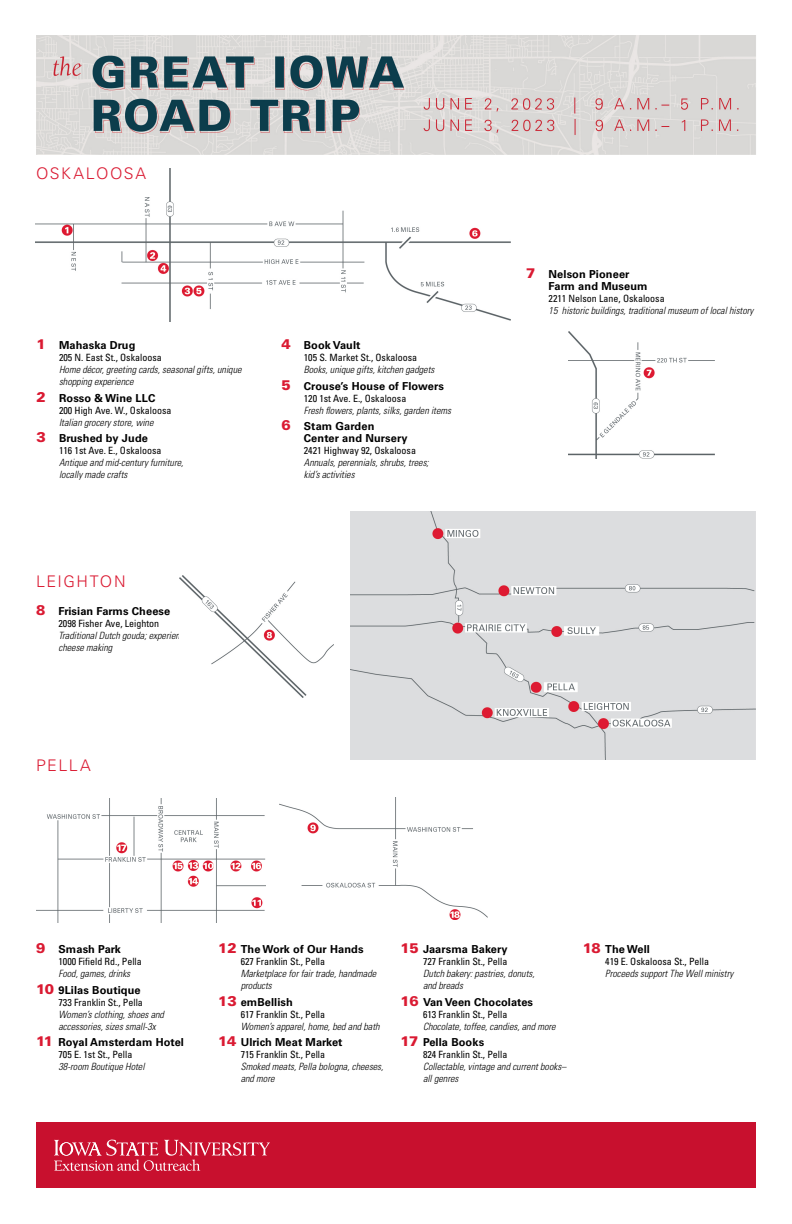
<style>
.page{position:relative;width:792px;height:1224px;background:#fff}
.page>*{position:absolute;margin:0;border:0;box-sizing:border-box;transform-origin:0 0}
.t1{font:300 16px "Univers LT Std";letter-spacing:.095em;color:#da1a32}
.t2{font:700 11px/12px "Univers LT Std";letter-spacing:.01em;color:#000}
.P1{font:italic 300 condensed 10px/12px "Univers LT Std";color:#000}
.t3{font:condensed 10px "Univers LT Std";color:#000}
.s1{font-weight:900;font-size:14px;color:#da1a32}
</style>
<div class="page">
<img style="left:36px;top:168px;width:474px;height:153px">
<div style="left:36px;top:1122px;width:720px;height:66px;background:#c8102e"></div>
<svg style="left:54px;top:1140px;width:216px;height:31px"></svg>
<img style="left:569px;top:332px;width:146px;height:127px">
<img style="left:180px;top:576px;width:154px;height:122px">
<img style="left:36px;top:799px;width:229px;height:124px">
<img style="left:279px;top:797px;width:208px;height:123px">
<div style="left:351px;top:512px;width:405px;height:247px;background:#dcdddf"></div>
<img style="left:36px;top:36px;width:720px;height:118px">
<h1 class="t1" style="left:36px;top:164px;width:112px">OSKALOOSA</h1>
<h1 class="t1" style="left:36px;top:166px;width:112px">OSKALOOSA</h1>
<h2 class="t2" style="left:37px;top:339px;width:100px"><span class="s1">1</span> Mahaska Drug</h2>
<h3 class="t3" style="left:59px;top:351px;width:104px">205 N. East St., Oskaloosa</h3>
<p class="P1" style="left:59px;top:364px;width:184px">Home décor, greeting cards, seasonal gifts, unique shopping experience</p>
<h2 class="t2" style="left:37px;top:392px;width:120px"><span class="s1">2</span> Rosso &amp; Wine LLC</h2>
<h3 class="t3" style="left:59px;top:404px;width:114px">200 High Ave. W., Oskaloosa</h3>
<p class="P1" style="left:59px;top:416px;width:96px">Italian grocery store, wine</p>
<h2 class="t2" style="left:37px;top:432px;width:113px"><span class="s1">3</span> Brushed by Jude</h2>
<h3 class="t3" style="left:59px;top:444px;width:104px">116 1st Ave. E., Oskaloosa</h3>
<p class="P1" style="left:59px;top:457px;width:126px">Antique and mid-century furniture, locally made crafts</p>
<h1 class="t1" style="left:36px;top:572px;width:91px">LEIGHTON</h1>
<h2 class="t2" style="left:36px;top:605px;width:136px"><span class="s1">8</span> Frisian Farms Cheese</h2>
<h3 class="t3" style="left:58px;top:617px;width:102px">2098 Fisher Ave, Leighton</h3>
<p class="P1" style="left:58px;top:629px;width:131px">Traditional Dutch gouda; experience cheese making</p>
<h2 class="t2" style="left:281px;top:339px;width:81px"><span class="s1">4</span> Book Vault</h2>
<h3 class="t3" style="left:304px;top:351px;width:115px">105 S. Market St., Oskaloosa</h3>
<p class="P1" style="left:304px;top:364px;width:132px">Books, unique gifts, kitchen gadgets</p>
<h2 class="t2" style="left:281px;top:380px;width:164px"><span class="s1">5</span> Crouse’s House of Flowers</h2>
<h3 class="t3" style="left:304px;top:392px;width:104px">120 1st Ave. E., Oskaloosa</h3>
<p class="P1" style="left:304px;top:404px;width:149px">Fresh flowers, plants, silks, garden items</p>
<h2 class="t2" style="left:304px;top:420px;width:105px;text-indent:-22px"><span class="s1">6</span> Stam Garden<br>Center and Nursery</h2>
<h3 class="t3" style="left:304px;top:444px;width:114px">2421 Highway 92, Oskaloosa</h3>
<p class="P1" style="left:304px;top:457px;width:126px">Annuals, perennials, shrubs, trees; kid’s activities</p>
<h1 class="t1" style="left:36px;top:756px;width:56px">PELLA</h1>
<h2 class="t2" style="left:549px;top:268px;width:101px;text-indent:-22px"><span class="s1">7</span> Nelson Pioneer<br>Farm and Museum</h2>
<h3 class="t3" style="left:549px;top:292px;width:118px">2211 Nelson Lane, Oskaloosa</h3>
<p class="P1" style="left:549px;top:305px;width:206px">15 historic buildings, traditional museum of local history</p>
<h2 class="t2" style="left:36px;top:943px;width:86px"><span class="s1">9</span> Smash Park</h2>
<h3 class="t3" style="left:58px;top:955px;width:85px">1000 Fifield Rd., Pella</h3>
<p class="P1" style="left:58px;top:968px;width:73px">Food, games, drinks</p>
<h2 class="t2" style="left:36px;top:984px;width:106px"><span class="s1">10</span> 9Lilas Boutique</h2>
<h3 class="t3" style="left:58px;top:996px;width:86px">733 Franklin St., Pella</h3>
<p class="P1" style="left:58px;top:1008px;width:107px">Women’s clothing, shoes and accessories, sizes small-3x</p>
<h2 class="t2" style="left:36px;top:1036px;width:150px"><span class="s1">11</span> Royal Amsterdam Hotel</h2>
<h3 class="t3" style="left:58px;top:1048px;width:75px">705 E. 1st St., Pella</h3>
<p class="P1" style="left:58px;top:1061px;width:88px">38-room Boutique Hotel</p>
<h2 class="t2" style="left:218px;top:943px;width:147px"><span class="s1">12</span> The Work of Our Hands</h2>
<h3 class="t3" style="left:241px;top:955px;width:86px">627 Franklin St., Pella</h3>
<p class="P1" style="left:241px;top:968px;width:137px">Marketplace for fair trade, handmade products</p>
<h2 class="t2" style="left:218px;top:996px;width:76px"><span class="s1">13</span> emBellish</h2>
<h3 class="t3" style="left:241px;top:1008px;width:86px">617 Franklin St., Pella</h3>
<p class="P1" style="left:241px;top:1020px;width:140px">Women’s apparel, home, bed and bath</p>
<h2 class="t2" style="left:218px;top:1036px;width:126px"><span class="s1">14</span> Ulrich Meat Market</h2>
<h3 class="t3" style="left:241px;top:1048px;width:86px">715 Franklin St., Pella</h3>
<p class="P1" style="left:241px;top:1061px;width:144px">Smoked meats, Pella bologna, cheeses, and more</p>
<h2 class="t2" style="left:400px;top:943px;width:109px"><span class="s1">15</span> Jaarsma Bakery</h2>
<h3 class="t3" style="left:423px;top:955px;width:86px">727 Franklin St., Pella</h3>
<p class="P1" style="left:423px;top:968px;width:113px">Dutch bakery: pastries, donuts, and breads</p>
<h2 class="t2" style="left:400px;top:996px;width:134px"><span class="s1">16</span> Van Veen Chocolates</h2>
<h3 class="t3" style="left:423px;top:1008px;width:86px">613 Franklin St., Pella</h3>
<p class="P1" style="left:423px;top:1020px;width:134px">Chocolate, toffee, candies, and more</p>
<h2 class="t2" style="left:400px;top:1036px;width:85px"><span class="s1">17</span> Pella Books</h2>
<h3 class="t3" style="left:423px;top:1048px;width:86px">824 Franklin St., Pella</h3>
<p class="P1" style="left:423px;top:1061px;width:145px">Collectable, vintage and current books– all genres</p>
<h2 class="t2" style="left:583px;top:943px;width:69px"><span class="s1">18</span> The Well</h2>
<h3 class="t3" style="left:605px;top:955px;width:105px">419 E. Oskaloosa St., Pella</h3>
<p class="P1" style="left:605px;top:968px;width:130px">Proceeds support The Well ministry</p>
</div>
